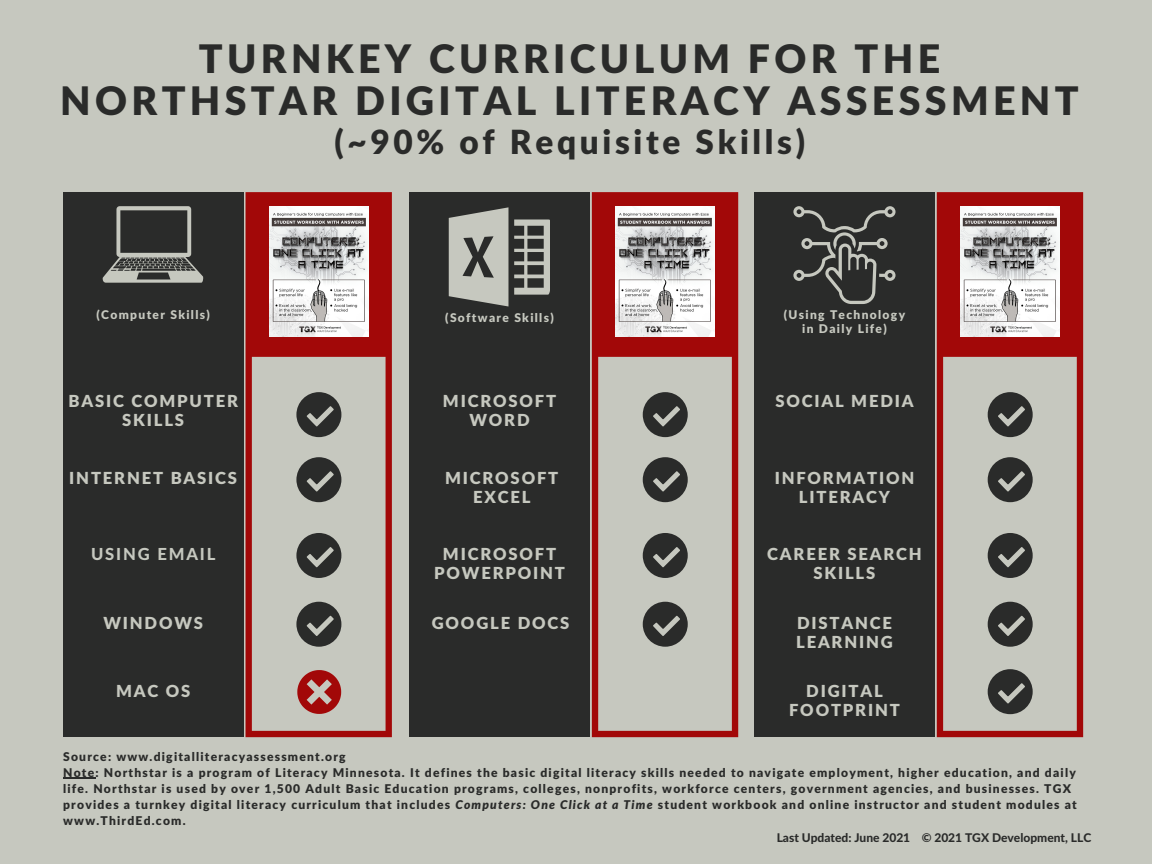
<style>
.page{position:relative;width:1152px;height:864px;background:#c6c8bf}
.page>*{position:absolute;margin:0;border:0;box-sizing:border-box;transform-origin:0 0}
.t1{font:900 39.3px "Lato Latin";letter-spacing:.11em;color:#2a2b2a}
.t2{font:900 33.3px "Lato Latin";letter-spacing:.11em;color:#2a2b2a}
.t3{font:900 16.65px/19.2px "Lato Latin";letter-spacing:.11em;color:#c6c8bf;text-align:center}
.t4{font:800 16.65px "Lato Latin";letter-spacing:.11em;color:#c6c8bf}
.t5{font:900 12px/16px "Lato Latin";letter-spacing:.1em;color:#2a2b2a}
.t6{font:900 12px "Lato Latin";letter-spacing:.11em;color:#c6c8bf}
.t7{font:800 12px "Lato Latin";color:#2a2b2a}
.s1{font-family:"Lato";font-style:italic}
</style>
<div class="page">
<div style="left:63px;top:192px;width:181px;height:545px;background:#2a2b2a"></div>
<svg style="left:246px;top:192px;width:146px;height:545px"></svg>
<svg style="left:592px;top:192px;width:146px;height:545px"></svg>
<svg style="left:937px;top:192px;width:146px;height:545px"></svg>
<svg style="left:297px;top:670px;width:44px;height:44px"></svg>
<svg style="left:296px;top:392px;width:45px;height:45px"></svg>
<div style="left:410px;top:192px;width:180px;height:545px;background:#2a2b2a"></div>
<div style="left:754px;top:192px;width:181px;height:545px;background:#2a2b2a"></div>
<svg style="left:103px;top:206px;width:100px;height:77px"></svg>
<svg style="left:793px;top:206px;width:103px;height:98px"></svg>
<svg style="left:296px;top:457px;width:45px;height:45px"></svg>
<svg style="left:296px;top:533px;width:45px;height:45px"></svg>
<svg style="left:296px;top:602px;width:45px;height:45px"></svg>
<img style="left:269px;top:206px;width:99px;height:131px">
<img style="left:615px;top:206px;width:99px;height:131px">
<img style="left:960px;top:206px;width:99px;height:131px">
<svg style="left:514px;top:219px;width:36px;height:76px"></svg>
<svg style="left:449px;top:207px;width:59px;height:100px"></svg>
<svg style="left:643px;top:392px;width:45px;height:45px"></svg>
<svg style="left:643px;top:457px;width:45px;height:45px"></svg>
<svg style="left:988px;top:392px;width:45px;height:45px"></svg>
<svg style="left:988px;top:457px;width:45px;height:45px"></svg>
<svg style="left:988px;top:533px;width:45px;height:45px"></svg>
<svg style="left:988px;top:602px;width:45px;height:45px"></svg>
<svg style="left:988px;top:669px;width:45px;height:45px"></svg>
<hr style="left:63px;top:778px;width:33px;height:1px;background:#2a2b2a">
<svg style="left:643px;top:602px;width:45px;height:45px"></svg>
<svg style="left:643px;top:533px;width:45px;height:45px"></svg>
<p class="t1" style="left:199px;top:41px;width:743px">TURNKEY CURRICULUM FOR THE</p>
<p class="t1" style="left:60px;top:84px;width:1020px">NORTHSTAR DIGITAL LITERACY ASSESSMENT</p>
<p class="t2" style="left:335px;top:127px;width:472px">(~90% of Requisite Skills)</p>
<p class="t6" style="left:97px;top:309px;width:115px">(Computer Skills)</p>
<p class="t6" style="left:445px;top:313px;width:110px">(Software Skills)</p>
<p class="t6" style="left:784px;top:309px;width:123px">(Using Technology</p>
<p class="t6" style="left:802px;top:323px;width:86px">in Daily Life)</p>
<p class="t3" style="left:68px;top:392px;width:171px">BASIC COMPUTER<br>SKILLS</p>
<p class="t3" style="left:69px;top:469px;width:169px">INTERNET BASICS</p>
<p class="t4" style="left:91px;top:547px;width:126px">USING EMAIL</p>
<p class="t3" style="left:103px;top:614px;width:101px">WINDOWS</p>
<p class="t3" style="left:116px;top:682px;width:76px">MAC OS</p>
<p class="t3" style="left:443px;top:392px;width:115px">MICROSOFT<br>WORD</p>
<p class="t3" style="left:445px;top:469px;width:115px">MICROSOFT</p>
<p class="t3" style="left:473px;top:489px;width:59px">EXCEL</p>
<p class="t3" style="left:434px;top:545px;width:132px">MICROSOFT<br>POWERPOINT</p>
<p class="t3" style="left:432px;top:614px;width:139px">GOOGLE DOCS</p>
<p class="t3" style="left:775px;top:392px;width:140px">SOCIAL MEDIA</p>
<p class="t3" style="left:775px;top:469px;width:141px">INFORMATION<br>LITERACY</p>
<p class="t3" style="left:767px;top:545px;width:156px">CAREER SEARCH<br>SKILLS</p>
<p class="t3" style="left:796px;top:614px;width:98px;text-align:left">DISTANCE<br>LEARNING</p>
<p class="t3" style="left:789px;top:682px;width:112px">DIGITAL<br>FOOTPRINT</p>
<p class="t5" style="left:63px;top:749px;width:284px">Source: www.digitalliteracyassessment.org</p>
<p class="t5" style="left:63px;top:765px;width:1015px">Note: Northstar is a program of Literacy Minnesota. It defines the basic digital literacy skills needed to navigate employment, higher education, and daily life. Northstar is used by over 1,500 Adult Basic Education programs, colleges, nonprofits, workforce centers, government agencies, and businesses. TGX provides a turnkey digital literacy curriculum that includes <span class="s1">Computers: One Click at a Time</span> student workbook and online instructor and student modules at www.ThirdEd.com.</p>
<p class="t7" style="left:777px;top:832px;width:316px">Last Updated: June 2021 © 2021 TGX Development, LLC</p>
</div>
